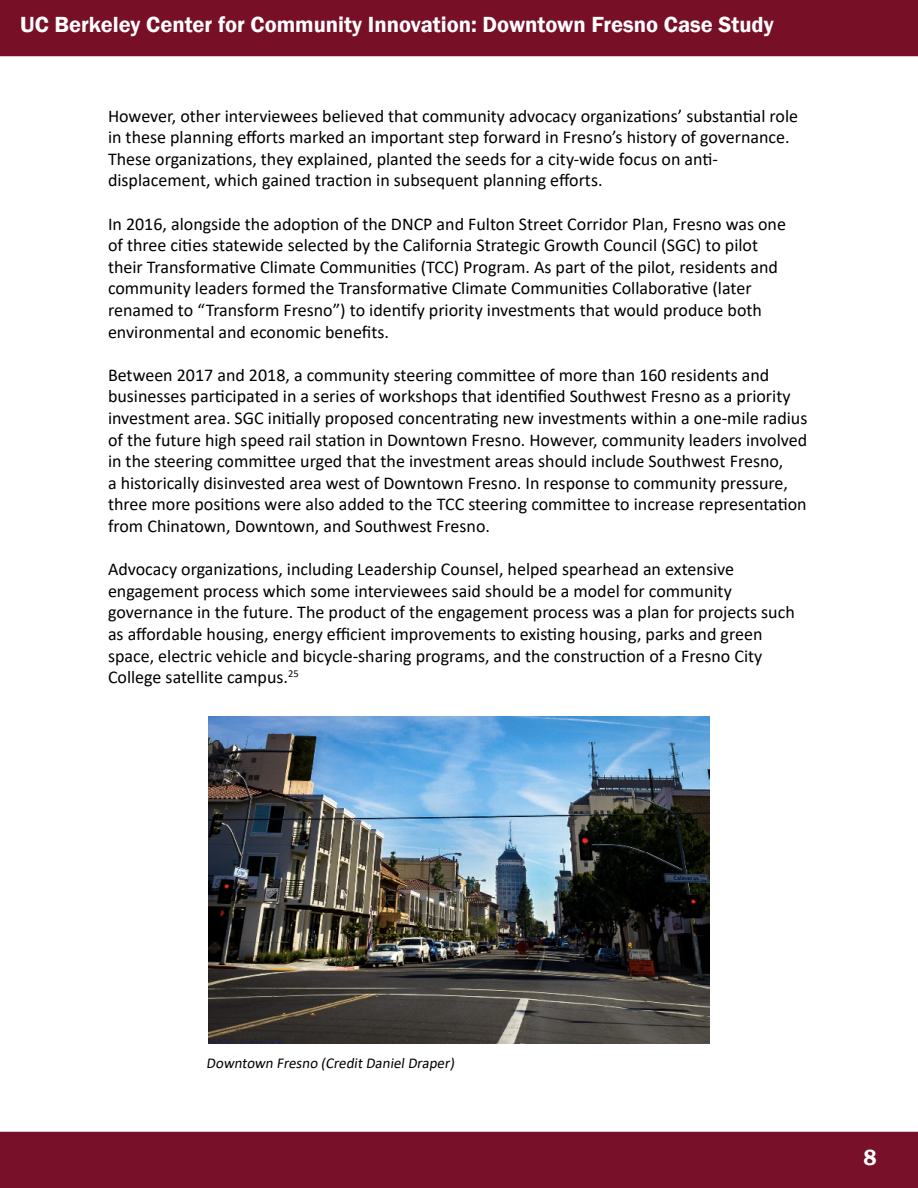
<style>
.page{position:relative;width:918px;height:1188px;background:#fff}
.page>*{position:absolute;margin:0;border:0;box-sizing:border-box;transform-origin:0 0}
.t1{font:600 22.5px "Franklin Gothic";color:#fff}
.t2{font:18px/21.6px "Calibri";color:#000}
.t3{font:15px "Calibri";color:#000}
</style>
<div class="page">
<div style="left:0;top:0;width:918px;height:56px;background:#771027"></div>
<div style="left:0;top:1132px;width:918px;height:56px;background:#771028"></div>
<img style="left:209px;top:716px;width:500px;height:328px">
<p class="t1" style="left:20px;top:11px;width:755px">UC Berkeley Center for Community Innovation: Downtown Fresno Case Study</p>
<p class="t2" style="left:108px;top:104px;width:692px">However, other interviewees believed that community advocacy organizations’ substantial role in these planning efforts marked an important step forward in Fresno’s history of governance.<br>These organizations, they explained, planted the seeds for a city-wide focus on anti&shy;displacement, which gained traction in subsequent planning efforts.</p>
<p class="t2" style="left:108px;top:212px;width:680px">In 2016, alongside the adoption of the DNCP and Fulton Street Corridor Plan, Fresno was one of three cities statewide selected by the California Strategic Growth Council (SGC) to pilot their Transformative Climate Communities (TCC) Program. As part of the pilot, residents and community leaders formed the Transformative Climate Communities Collaborative (later renamed to “Transform Fresno”) to identify priority investments that would produce both environmental and economic benefits.</p>
<p class="t2" style="left:108px;top:363px;width:701px">Between 2017 and 2018, a community steering committee of more than 160 residents and businesses participated in a series of workshops that identified Southwest Fresno as a priority investment area. SGC initially proposed concentrating new investments within a one-mile radius of the future high speed rail station in Downtown Fresno. However, community leaders involved in the steering committee urged that the investment areas should include Southwest Fresno,<br>a historically disinvested area west of Downtown Fresno. In response to community pressure, three more positions were also added to the TCC steering committee to increase representation from Chinatown, Downtown, and Southwest Fresno.</p>
<p class="t2" style="left:108px;top:558px;width:688px">Advocacy organizations, including Leadership Counsel, helped spearhead an extensive engagement process which some interviewees said should be a model for community governance in the future. The product of the engagement process was a plan for projects such as affordable housing, energy efficient improvements to existing housing, parks and green space, electric vehicle and bicycle-sharing programs, and the construction of a Fresno City College satellite campus.<sup>25</sup></p>
<p class="t3" style="left:206px;top:1053px;width:252px">Downtown Fresno (CreditDanielDraper)</p>
<p class="t1" style="left:864px;top:1143px;width:15px">8</p>
</div>
